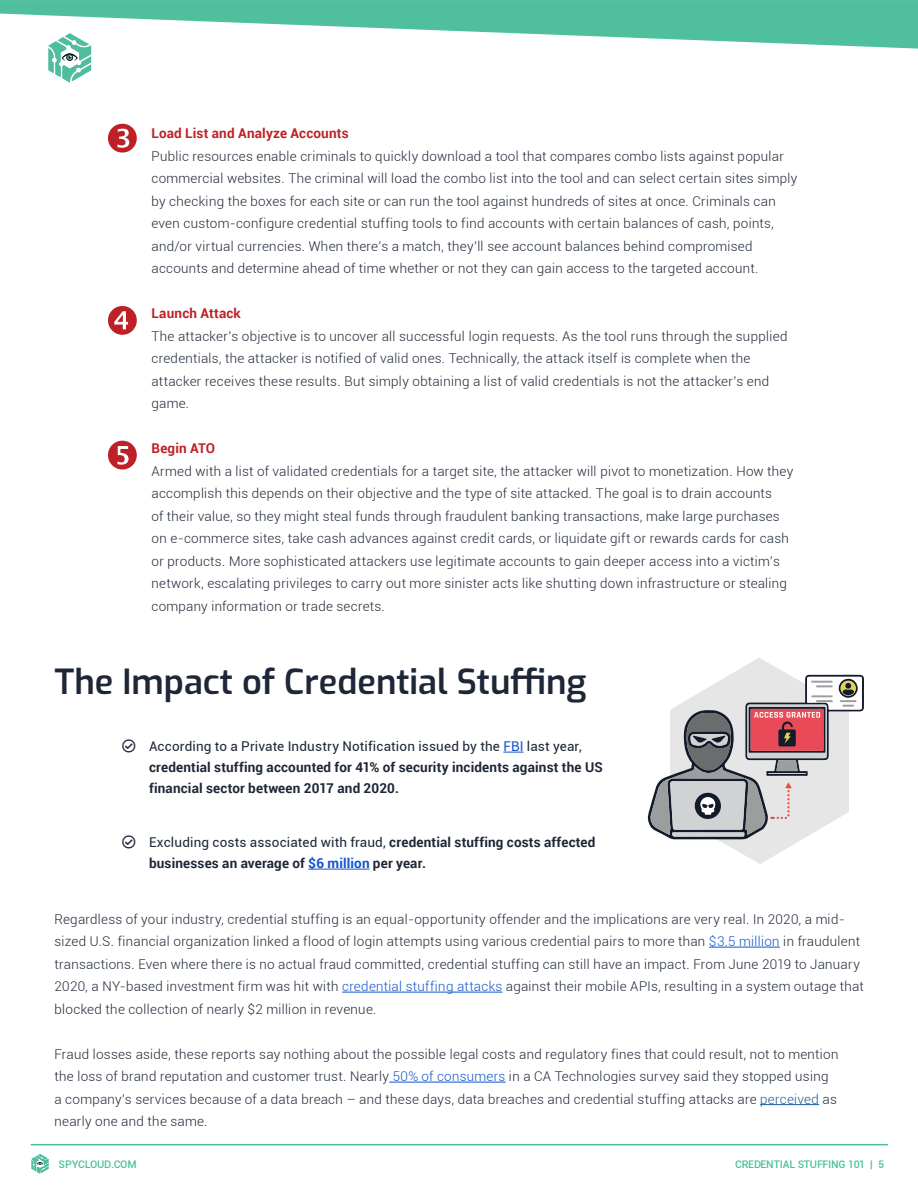
<style>
.page{position:relative;width:918px;height:1188px;background:#fff}
.page>*{position:absolute;margin:0;border:0;box-sizing:border-box;transform-origin:0 0}
.Heading_1{font:600 34.5px "Exo";color:#1e2737}
.Main_text{font:300 13.5px/22.5px "Roboto";letter-spacing:.005em;color:#1e2737}
.t1{font:700 13.5px/21px "Roboto";letter-spacing:.01em;color:#1e2737}
.Main_text-2{font:700 13.5px "Roboto";letter-spacing:.01em;color:#bd2127}
.t2{font:500 10.5px "Roboto";color:#48bf9e}
.s1{font-weight:400}
.s2{font-weight:400;color:#15c}
.s3{color:#15c}
.s4{color:#175d9e}
</style>
<div class="page">
<hr style="left:31px;top:1144px;width:857px;height:1px;background:#4fbf9e">
<svg style="left:0;top:0;width:918px;height:49px;fill:#4fbf9e"></svg>
<svg style="left:49px;top:33px;width:42px;height:49px"></svg>
<svg style="left:32px;top:1154px;width:17px;height:20px"></svg>
<svg style="left:108px;top:306px;width:29px;height:29px"></svg>
<svg style="left:108px;top:441px;width:29px;height:28px"></svg>
<svg style="left:503px;top:752px;width:21px;height:1px"></svg>
<hr style="left:308px;top:869px;width:62px;height:1px;background:#15c">
<hr style="left:709px;top:947px;width:71px;height:1px;background:#15c">
<hr style="left:342px;top:992px;width:161px;height:1px;background:#15c">
<hr style="left:389px;top:1082px;width:117px;height:1px;background:#15c">
<hr style="left:760px;top:1104px;width:59px;height:1px;background:#175d9e">
<svg style="left:648px;top:658px;width:216px;height:206px"></svg>
<svg style="left:108px;top:124px;width:29px;height:29px"></svg>
<p class="Main_text-2" style="left:152px;top:127px;width:199px">Load List and Analyze Accounts</p>
<p class="Main_text" style="left:152px;top:146px;width:648px">Public resources enable criminals to quickly download a tool that compares combo lists against popular commercial websites. The criminal will load the combo list into the tool and can select certain sites simply by checking the boxes for each site or can run the tool against hundreds of sites at once. Criminals can even custom-configure credential stuffing tools to find accounts with certain balances of cash, points, and/or virtual currencies. When there’s a match, they’ll see account balances behind compromised accounts and determine ahead of time whether or not they can gain access to the targeted account.</p>
<p class="Main_text-2" style="left:152px;top:307px;width:91px">Launch Attack</p>
<p class="Main_text" style="left:152px;top:326px;width:638px">The attacker’s objective is to uncover all successful login requests. As the tool runs through the supplied credentials, the attacker is notified of valid ones. Technically, the attack itself is complete when the attacker receives these results. But simply obtaining a list of valid credentials is not the attacker’s end game.</p>
<p class="Main_text-2" style="left:152px;top:442px;width:65px">Begin ATO</p>
<p class="Main_text" style="left:152px;top:461px;width:644px">Armed with a list of validated credentials for a target site, the attacker will pivot to monetization. How they accomplish this depends on their objective and the type of site attacked. The goal is to drain accounts<br>of their value, so they might steal funds through fraudulent banking transactions, make large purchases on e-commerce sites, take cash advances against credit cards, or liquidate gift or rewards cards for cash or products. More sophisticated attackers use legitimate accounts to gain deeper access into a victim’s network, escalating privileges to carry out more sinister acts like shutting down infrastructure or stealing company information or trade secrets.</p>
<p class="Heading_1" style="left:55px;top:656px;width:534px">The Impact of Credential Stuffing</p>
<p class="t1" style="left:149px;top:737px;width:455px"><span class="s1">According to a Private Industry Notification issued by the</span> <span class="s2">FBI</span> <span class="s1">last year, </span>credential stuffing accounted for 41% of security incidents against the US financial sector between 2017 and 2020.</p>
<p class="t1" style="left:149px;top:833px;width:448px"><span class="s1">Excluding costs associated with fraud,</span> credential stuffing costs affected businesses an average of <span class="s3">$6 million</span> per year.</p>
<p class="Main_text" style="left:55px;top:908px;width:811px">Regardless of your industry, credential stuffing is an equal-opportunity offender and the implications are very real. In 2020, a mid&shy;sized U.S. financial organization linked a flood of login attempts using various credential pairs to more than <span class="s3">$3.5 million</span> in fraudulent transactions. Even where there is no actual fraud committed, credential stuffing can still have an impact. From June 2019 to January 2020, a NY-based investment firm was hit with <span class="s3">credential stuffing attacks</span> against their mobile APIs, resulting in a system outage that blocked the collection of nearly $2 million in revenue.</p>
<p class="Main_text" style="left:55px;top:1043px;width:786px">Fraud losses aside, these reports say nothing about the possible legal costs and regulatory fines that could result, not to mention the loss of brand reputation and customer trust. Nearly <span class="s3">50% of consumers</span> in a CA Technologies survey said they stopped using a company's services because of a data breach – and these days, data breaches and credential stuffing attacks are <span class="s4">perceived</span> as nearly one and the same.</p>
<p class="t2" style="left:59px;top:1159px;width:79px">SPYCLOUD.COM</p>
<p class="t2" style="left:735px;top:1159px;width:150px">CREDENTIAL STUFFING 101 | 5</p>
</div>
